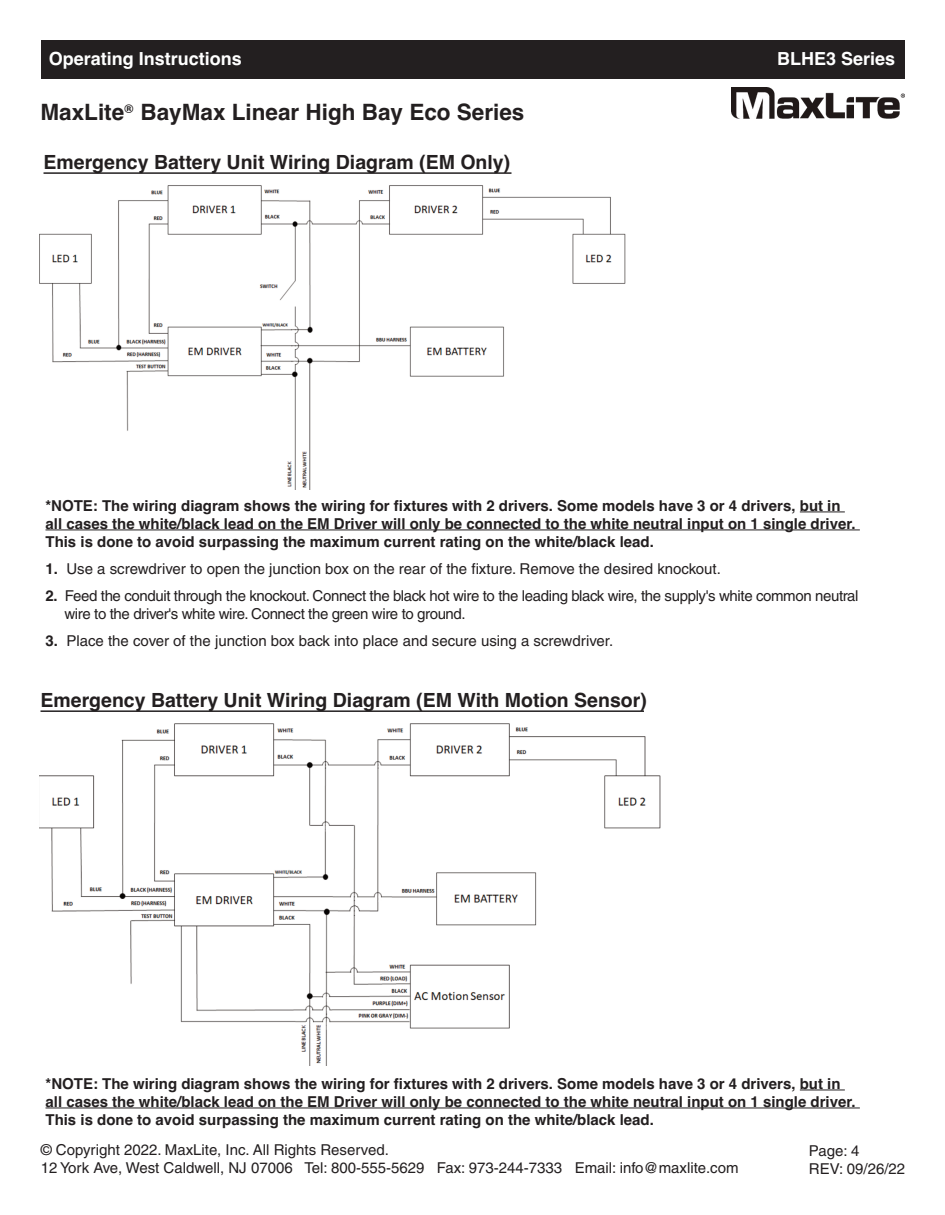
<style>
.page{position:relative;width:945px;height:1215px;background:#fff}
.page>*{position:absolute;margin:0;border:0;box-sizing:border-box;transform-origin:0 0}
.t1{font:700 22.5px "Helvetica";color:#231f20}
.t2{font:700 19.5px "Helvetica";color:#231f20}
.t3{font:700 18px "Helvetica";color:#fff}
.t4{font:700 15px/18px "Helvetica";color:#231f20}
.t5{font:15px/18px "Helvetica";color:#231f20}
.t6{font:15px/18px "Helvetica";letter-spacing:-.025em;color:#231f20}
.t7{font:700 12px "Helvetica";color:#231f20}
.s1{font-weight:700}
</style>
<div class="page">
<hr style="left:41px;top:710px;width:603px;height:2px;background:#231f20">
<div style="left:41px;top:40px;width:864px;height:39px;background:#231f20"></div>
<img style="left:732px;top:87px;width:173px;height:32px">
<hr style="left:44px;top:172px;width:468px;height:2px;background:#231f20">
<img style="left:39px;top:185px;width:587px;height:305px">
<img style="left:39px;top:723px;width:622px;height:342px">
<hr style="left:800px;top:1090px;width:45px;height:1px;background:#231f20">
<hr style="left:46px;top:1108px;width:814px;height:1px;background:#231f20">
<hr style="left:800px;top:512px;width:45px;height:1px;background:#231f20">
<hr style="left:46px;top:530px;width:814px;height:1px;background:#231f20">
<p class="t3" style="left:49px;top:49px;width:195px">Operating Instructions</p>
<p class="t3" style="left:777px;top:49px;width:120px">BLHE3 Series</p>
<h1 class="t1" style="left:40px;top:99px;width:485px">MaxLite BayMax Linear High Bay Eco Series</h1>
<p class="t7" style="left:125px;top:102px;width:10px">®</p>
<h2 class="t2" style="left:44px;top:151px;width:468px">Emergency Battery Unit Wiring Diagram (EM Only)</h2>
<p class="t4" style="left:45px;top:496px;width:812px">*NOTE: The wiring diagram shows the wiring for fixtures with 2 drivers. Some models have 3 or 4 drivers, but in all cases the white/black lead on the EM Driver will only be connected to the white neutral input on 1 single driver.<br>This is done to avoid surpassing the maximum current rating on the white/black lead.</p>
<p class="t5" style="left:46px;top:561px;width:677px"><span class="s1">1.</span> Use a screwdriver to open the junction box on the rear of the fixture. Remove the desired knockout.</p>
<p class="t6" style="left:64px;top:588px;width:796px;text-indent:-19px"><span class="s1">2.</span> Feed the conduit through the knockout. Connect the black hot wire to the leading black wire, the supply's white common neutral wire to the driver's white wire. Connect the green wire to ground.</p>
<p class="t5" style="left:46px;top:633px;width:569px"><span class="s1">3.</span> Place the cover of the junction box back into place and secure using a screwdriver.</p>
<h2 class="t2" style="left:40px;top:689px;width:608px">Emergency Battery Unit Wiring Diagram (EM With Motion Sensor)</h2>
<p class="t4" style="left:46px;top:1075px;width:812px">*NOTE: The wiring diagram shows the wiring for fixtures with 2 drivers. Some models have 3 or 4 drivers, but in all cases the white/black lead on the EM Driver will only be connected to the white neutral input on 1 single driver.<br>This is done to avoid surpassing the maximum current rating on the white/black lead.</p>
<p class="t5" style="left:41px;top:1142px;width:699px">© Copyright 2022. MaxLite, Inc. All Rights Reserved.<br>12 York Ave, West Caldwell, NJ 07006 Tel: 800-555-5629 Fax: 973-244-7333 Email: info@maxlite.com</p>
<p class="t5" style="left:809px;top:1143px;width:98px">Page: 4<br>REV: 09/26/22</p>
</div>
